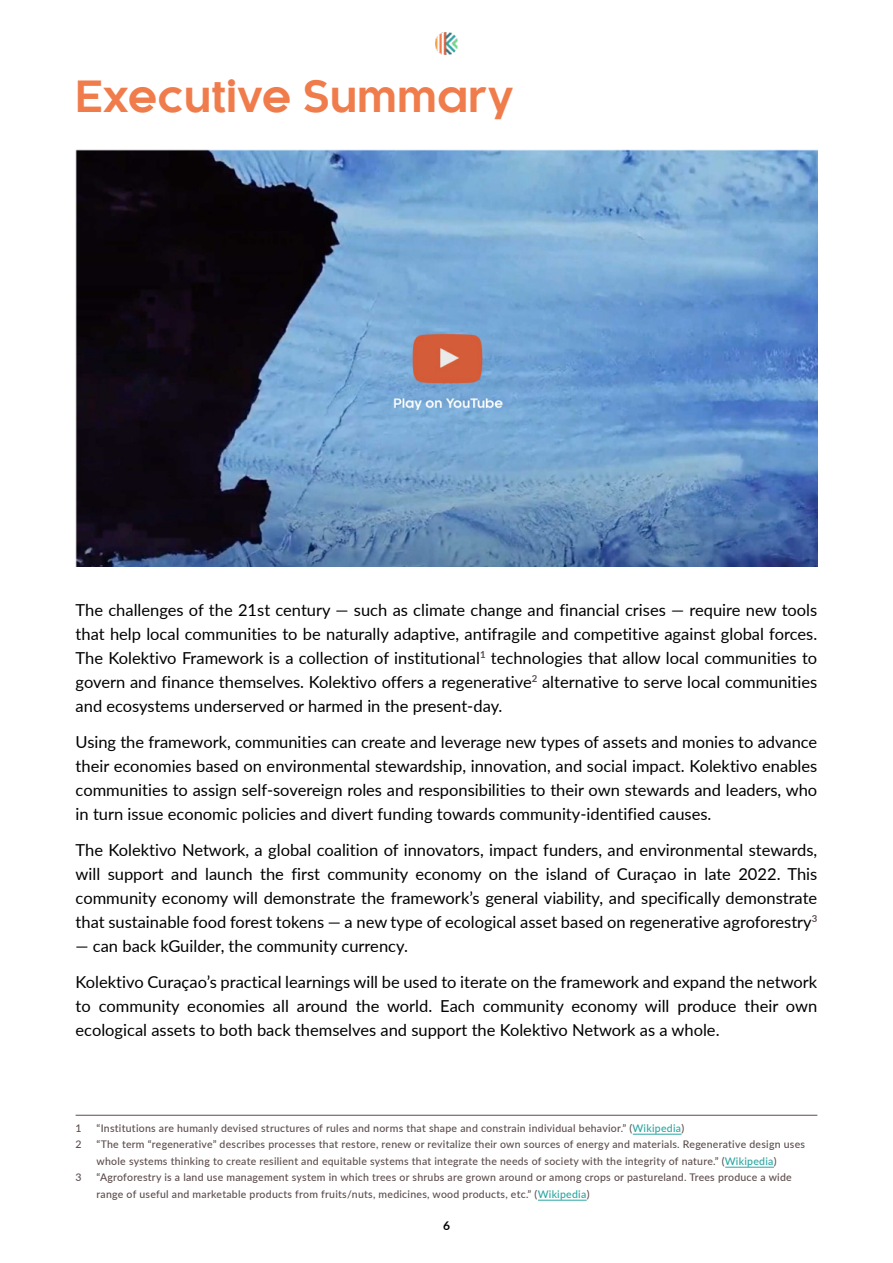
<style>
.page{position:relative;width:893px;height:1263px;background:#fff}
.page>*{position:absolute;margin:0;border:0;box-sizing:border-box;transform-origin:0 0}
.t1{font:700 42px "Kaleko 105";color:#f07c4b}
.t2{font:16.5px/24px "Lato";color:#000;text-align:justify}
.t3{font:700 12px "Lato";color:#000}
.t4{font:500 10.5px/16.5px "Lato";letter-spacing:.025em;color:#5c4c4c}
.s1{color:#2aa6a1}
</style>
<div class="page">
<hr style="left:76px;top:1115px;width:741px;height:1px;background:#5c4c4c">
<hr style="left:633px;top:1134px;width:48px;height:1px;background:#2aa6a1">
<hr style="left:725px;top:1167px;width:49px;height:1px;background:#2aa6a1">
<hr style="left:538px;top:1200px;width:49px;height:1px;background:#2aa6a1">
<img style="left:76px;top:149px;width:741px;height:417px">
<img style="left:435px;top:32px;width:22px;height:22px">
<h1 class="t1" style="left:76px;top:72px;width:440px">Executive Summary</h1>
<p class="t2" style="left:76px;top:597px;width:743px">The challenges of the 21st century — such as climate change and financial crises — require new tools that help local communities to be naturally adaptive, antifragile and competitive against global forces.<br>The Kolektivo Framework is a collection of institutional<sup>1</sup> technologies that allow local communities to govern and finance themselves. Kolektivo offers a regenerative<sup>2</sup> alternative to serve local communities and ecosystems underserved or harmed in the present-day.</p>
<p class="t2" style="left:76px;top:729px;width:743px">Using the framework, communities can create and leverage new types of assets and monies to advance their economies based on environmental stewardship, innovation, and social impact. Kolektivo enables communities to assign self-sovereign roles and responsibilities to their own stewards and leaders, who in turn issue economic policies and divert funding towards community-identified causes.</p>
<p class="t2" style="left:76px;top:837px;width:743px">The Kolektivo Network, a global coalition of innovators, impact funders, and environmental stewards, will support and launch the first community economy on the island of Curaçao in late 2022. This community economy will demonstrate the framework’s general viability, and specifically demonstrate that sustainable food forest tokens — a new type of ecological asset based on regenerative agroforestry<sup>3</sup></p>
<p class="t2" style="left:76px;top:927px;width:743px;line-height:36px">— can back kGuilder, the community currency.<br>Kolektivo Curaçao’s practical learnings will be used to iterate on the framework and expand the network</p>
<p class="t2" style="left:76px;top:993px;width:743px">to community economies all around the world. Each community economy will produce their own ecological assets to both back themselves and support the Kolektivo Network as a whole.</p>
<p class="t4" style="left:76px;top:1119px;width:8px">1</p>
<p class="t4" style="left:97px;top:1119px;width:589px">“Institutions are humanly devised structures of rules and norms that shape and constrain individual behavior.” (<span class="s1">Wikipedia</span>)</p>
<p class="t4" style="left:76px;top:1136px;width:8px">2</p>
<p class="t4" style="left:97px;top:1136px;width:710px">“The term “regenerative” describes processes that restore, renew or revitalize their own sources of energy and materials. Regenerative design uses whole systems thinking to create resilient and equitable systems that integrate the needs of society with the integrity of nature.” (<span class="s1">Wikipedia</span>)</p>
<p class="t4" style="left:76px;top:1169px;width:8px">3</p>
<p class="t4" style="left:97px;top:1169px;width:697px">“Agroforestry is a land use management system in which trees or shrubs are grown around or among crops or pastureland. Trees produce a wide range of useful and marketable products from fruits/nuts, medicines, wood products, etc.” (<span class="s1">Wikipedia</span>)</p>
<p class="t3" style="left:443px;top:1216px;width:8px">6</p>
</div>
